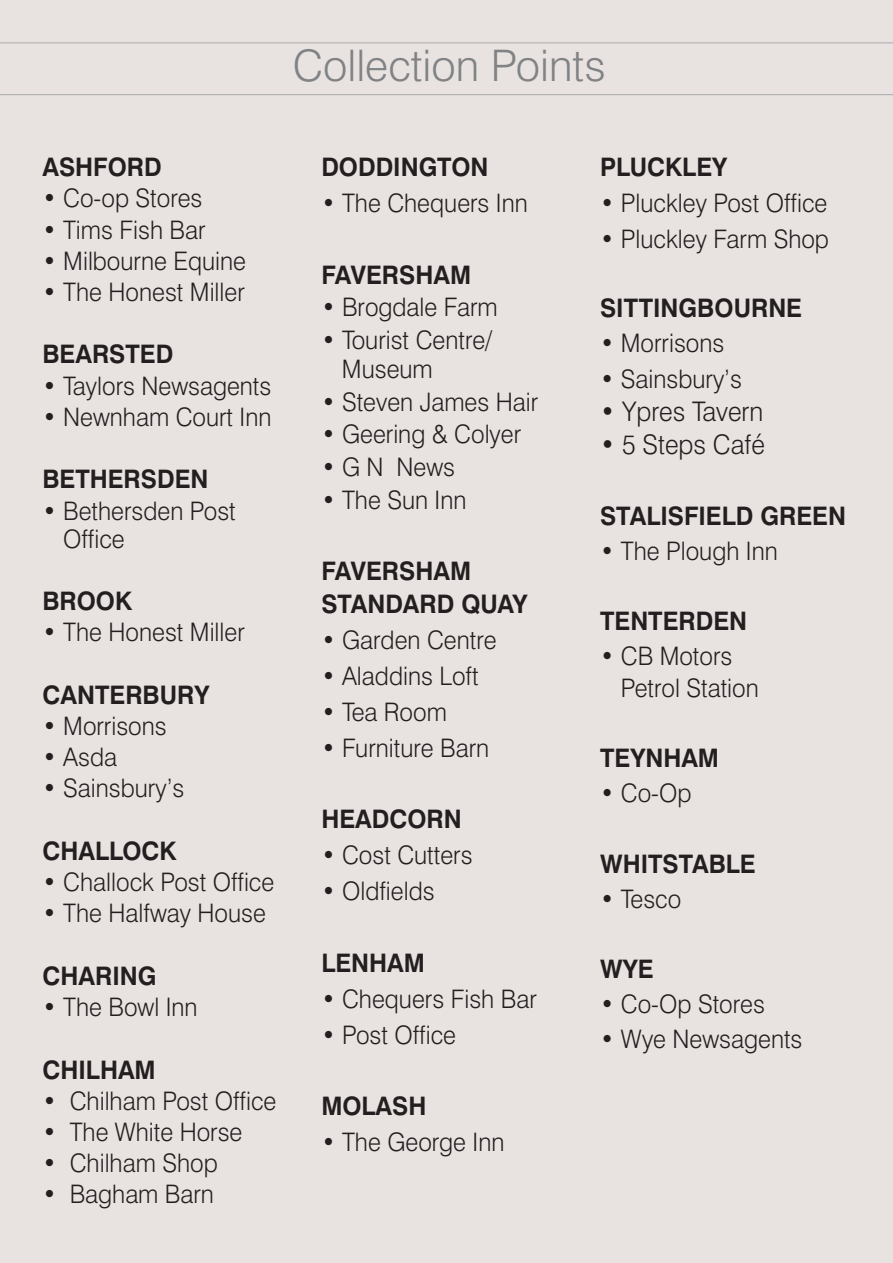
<style>
.page{position:relative;width:893px;height:1263px;background:#e8e3e0}
.page>*{position:absolute;margin:0;border:0;box-sizing:border-box;transform-origin:0 0}
.t1{font:300 43.5px "Swiss 721 BT";color:#808285}
.t2{font:300 27px "Swiss 721 BT";color:#231f20;scale:.95 1}
.t3{font:300 25.5px/28px "Swiss 721 BT";color:#231f20;scale:.95 1}
.t4{font:700 25.5px/32.7px "Swiss 721 BT";color:#231f20;scale:.95 1}
</style>
<div class="page">
<hr style="left:0;top:43px;width:893px;height:1px;background:#a8a9ad">
<hr style="left:0;top:94px;width:893px;height:1px;background:#a8a9ad">
<h1 class="t1" style="left:293px;top:49px;width:314px">Collection Points</h1>
<p class="t4" style="left:43px;top:153px;width:127px">ASHFORD</p>
<p class="t3" style="left:43px;top:187px;width:170px">• Co-op Stores</p>
<p class="t3" style="left:43px;top:218px;width:173px">• Tims Fish Bar</p>
<p class="t3" style="left:43px;top:249px;width:216px">• Milbourne Equine</p>
<p class="t3" style="left:43px;top:280px;width:215px">• The Honest Miller</p>
<p class="t4" style="left:43px;top:341px;width:139px">BEARSTED</p>
<p class="t3" style="left:43px;top:374px;width:242px">• Taylors Newsagents</p>
<p class="t3" style="left:43px;top:405px;width:243px">• Newnham Court Inn</p>
<p class="t4" style="left:43px;top:465px;width:176px">BETHERSDEN</p>
<p class="t3" style="left:63px;top:499px;width:183px;text-indent:-21px">• Bethersden Post<br>Office</p>
<p class="t4" style="left:43px;top:587px;width:96px">BROOK</p>
<p class="t3" style="left:43px;top:621px;width:215px">• The Honest Miller</p>
<p class="t4" style="left:43px;top:681px;width:177px">CANTERBURY</p>
<p class="t3" style="left:43px;top:714px;width:132px">• Morrisons</p>
<p class="t3" style="left:43px;top:746px;width:80px">• Asda</p>
<p class="t3" style="left:43px;top:777px;width:151px">• Sainsbury’s</p>
<p class="t4" style="left:43px;top:837px;width:143px">CHALLOCK</p>
<p class="t3" style="left:43px;top:870px;width:245px">• Challock Post Office</p>
<p class="t3" style="left:43px;top:902px;width:237px">• The Halfway House</p>
<p class="t4" style="left:43px;top:962px;width:122px">CHARING</p>
<p class="t3" style="left:43px;top:995px;width:165px">• The Bowl Inn</p>
<p class="t4" style="left:43px;top:1056px;width:121px">CHILHAM</p>
<p class="t3" style="left:43px;top:1089px;width:248px">• Chilham Post Office</p>
<p class="t3" style="left:43px;top:1120px;width:212px">• The White Horse</p>
<p class="t3" style="left:43px;top:1152px;width:186px">• Chilham Shop</p>
<p class="t3" style="left:43px;top:1183px;width:182px">• Bagham Barn</p>
<p class="t4" style="left:321px;top:153px;width:177px">DODDINGTON</p>
<p class="t3" style="left:321px;top:191px;width:219px">• The Chequers Inn</p>
<p class="t4" style="left:321px;top:261px;width:159px">FAVERSHAM</p>
<p class="t3" style="left:321px;top:296px;width:187px">• Brogdale Farm</p>
<p class="t3" style="left:342px;top:328px;width:160px;line-height:29.4px;text-indent:-21px">• Tourist Centre/<br>Museum</p>
<p class="t3" style="left:321px;top:390px;width:230px">• Steven James Hair</p>
<p class="t3" style="left:321px;top:423px;width:212px">• Geering &amp; Colyer</p>
<p class="t3" style="left:321px;top:455px;width:142px">• G N News</p>
<p class="t3" style="left:321px;top:488px;width:154px">• The Sun Inn</p>
<p class="t4" style="left:321px;top:557px;width:219px">FAVERSHAM<br>STANDARD QUAY</p>
<p class="t3" style="left:321px;top:628px;width:186px">• Garden Centre</p>
<p class="t3" style="left:321px;top:664px;width:167px">• Aladdins Loft</p>
<p class="t3" style="left:321px;top:700px;width:134px">• Tea Room</p>
<p class="t3" style="left:321px;top:736px;width:178px">• Furniture Barn</p>
<p class="t4" style="left:321px;top:805px;width:149px">HEADCORN</p>
<p class="t3" style="left:321px;top:844px;width:161px">• Cost Cutters</p>
<p class="t3" style="left:321px;top:879px;width:121px">• Oldfields</p>
<p class="t4" style="left:321px;top:949px;width:111px">LENHAM</p>
<p class="t3" style="left:321px;top:987px;width:228px">• Chequers Fish Bar</p>
<p class="t3" style="left:321px;top:1023px;width:143px">• Post Office</p>
<p class="t4" style="left:321px;top:1092px;width:112px">MOLASH</p>
<p class="t3" style="left:321px;top:1131px;width:194px">• The George Inn</p>
<p class="t4" style="left:600px;top:153px;width:135px">PLUCKLEY</p>
<p class="t3" style="left:600px;top:191px;width:241px">• Pluckley Post Office</p>
<p class="t3" style="left:600px;top:227px;width:242px">• Pluckley Farm Shop</p>
<p class="t4" style="left:600px;top:294px;width:214px">SITTINGBOURNE</p>
<p class="t3" style="left:600px;top:332px;width:132px">• Morrisons</p>
<p class="t3" style="left:600px;top:367px;width:151px">• Sainsbury’s</p>
<p class="t2" style="left:600px;top:401px;width:173px">• Ypres Tavern</p>
<p class="t2" style="left:600px;top:435px;width:175px">• 5 Steps Café</p>
<p class="t4" style="left:600px;top:502px;width:260px">STALISFIELD GREEN</p>
<p class="t3" style="left:600px;top:539px;width:189px">• The Plough Inn</p>
<p class="t4" style="left:600px;top:607px;width:156px">TENTERDEN</p>
<p class="t3" style="left:621px;top:642px;width:147px;line-height:32px;text-indent:-21px">• CB Motors<br>Petrol Station</p>
<p class="t4" style="left:600px;top:744px;width:127px">TEYNHAM</p>
<p class="t3" style="left:600px;top:782px;width:98px">• Co-Op</p>
<p class="t4" style="left:600px;top:850px;width:165px">WHITSTABLE</p>
<p class="t3" style="left:600px;top:887px;width:87px">• Tesco</p>
<p class="t4" style="left:600px;top:955px;width:58px">WYE</p>
<p class="t3" style="left:600px;top:992px;width:175px">• Co-Op Stores</p>
<p class="t3" style="left:600px;top:1028px;width:215px">• Wye Newsagents</p>
</div>
